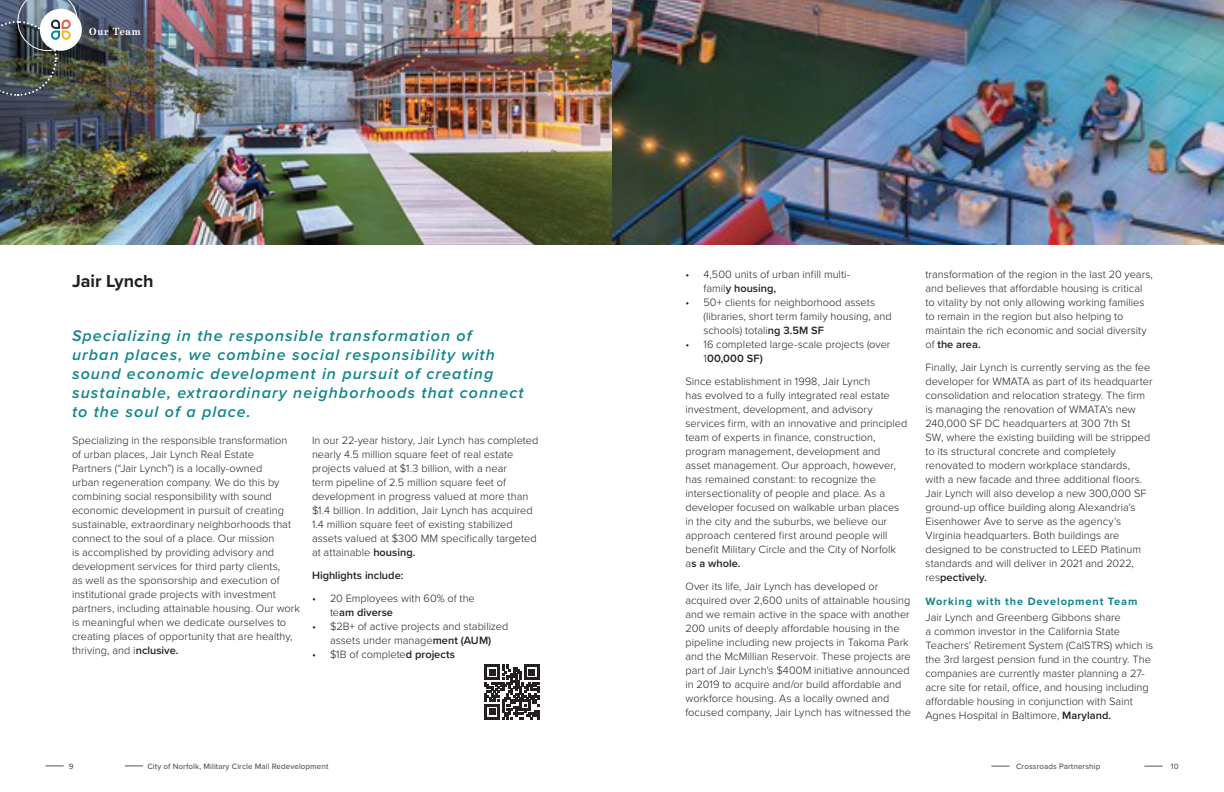
<style>
.page{position:relative;width:1224px;height:792px;background:#fff}
.page>*{position:absolute;margin:0;border:0;box-sizing:border-box;transform-origin:0 0}
.CS_Heading{font:700 18px "Proxima Nova";color:#231f20}
.Section_Statement{font:italic 600 16px/19.2px "Proxima Nova";letter-spacing:.07em;color:#128589}
.t1{font:300 11px/14px "Proxima Nova";color:#231f20}
.Section_Sub_Heading{font:700 11px "Proxima Nova";letter-spacing:.08em;color:#128589}
.t2{font:600 11px "Proxima Nova";color:#231f20}
.Date_Quals_Info{font:700 10px "Grad";letter-spacing:.09em;color:#fff}
.t3{font:500 8px "Proxima Nova";letter-spacing:.01em;color:#51555a}
.s1{font-weight:600}
</style>
<div class="page">
<img style="left:0;top:0;width:612px;height:244px">
<img style="left:612px;top:0;width:612px;height:244px">
<svg style="left:485px;top:665px;width:54px;height:54px"></svg>
<svg style="left:991px;top:766px;width:19px;height:1px"></svg>
<svg style="left:125px;top:766px;width:18px;height:1px"></svg>
<svg style="left:1144px;top:766px;width:19px;height:1px"></svg>
<svg style="left:46px;top:766px;width:18px;height:1px"></svg>
<div style="left:41px;top:10px;width:39px;height:39px;background:#fff;border-radius:50%"></div>
<div style="left:40px;top:9px;width:42px;height:42px;border:3px solid #fff;border-radius:50%"></div>
<img style="left:0;top:0;width:77px;height:97px">
<p class="Date_Quals_Info" style="left:89px;top:26px;width:53px">Our Team</p>
<p class="CS_Heading" style="left:72px;top:268px;width:83px">Jair Lynch</p>
<p class="Section_Statement" style="left:72px;top:325px;width:453px">Specializing in the responsible transformation of<br>urban places, we combine social responsibility with sound economic development in pursuit of creating sustainable, extraordinary neighborhoods that connect to the soul of a place.</p>
<p class="t1" style="left:72px;top:432px;width:229px">Specializing in the responsible transformation<br>of urban places, Jair Lynch Real Estate<br>Partners (“Jair Lynch”) is a locally-owned<br>urban regeneration company. We do this by combining social responsibility with sound economic development in pursuit of creating sustainable, extraordinary neighborhoods that connect to the soul of a place. Our mission<br>is accomplished by providing advisory and development services for third party clients,<br>as well as the sponsorship and execution of institutional grade projects with investment partners, including attainable housing. Our work is meaningful when we dedicate ourselves to creating places of opportunity that are healthy, thriving, and i<span class="s1">nclusive.</span></p>
<p class="t1" style="left:312px;top:432px;width:228px">In our 22-year history, Jair Lynch has completed nearly 4.5 million square feet of real estate projects valued at $1.3 billion, with a near<br>term pipeline of 2.5 million square feet of development in progress valued at more than $1.4 billion. In addition, Jair Lynch has acquired 1.4 million square feet of existing stabilized assets valued at $300 MM specifically targeted at attainable <span class="s1">housing.</span></p>
<p class="t2" style="left:312px;top:567px;width:93px">Highlights include:</p>
<p class="t1" style="left:330px;top:590px;width:146px;text-indent:-18px">• 20 Employees with 60% of the te<span class="s1">am diverse</span></p>
<p class="t1" style="left:312px;top:618px;width:198px;text-align:center">• $2B+ of active projects and stabilized assets under manage<span class="s1">ment (AUM)</span></p>
<p class="t1" style="left:312px;top:646px;width:145px">• $1B of complete<span class="s1">d projects</span></p>
<p class="t1" style="left:704px;top:266px;width:148px;text-indent:-18px">• 4,500 units of urban infill multi&shy;famil<span class="s1">y housing,</span></p>
<p class="t1" style="left:704px;top:294px;width:190px;text-indent:-18px">• 50+ clients for neighborhood assets (libraries, short term family housing, and schools) totali<span class="s1">ng 3.5M SF</span></p>
<p class="t1" style="left:704px;top:336px;width:188px;text-indent:-18px">• 16 completed large-scale projects (over<br>1<span class="s1">00,000 SF)</span></p>
<p class="t1" style="left:686px;top:373px;width:224px">Since establishment in 1998, Jair Lynch<br>has evolved to a fully integrated real estate investment, development, and advisory services firm, with an innovative and principled team of experts in finance, construction, program management, development and asset management. Our approach, however, has remained constant: to recognize the intersectionality of people and place. As a developer focused on walkable urban places in the city and the suburbs, we believe our approach centered first around people will benefit Military Circle and the City of Norfolk a<span class="s1">s a whole.</span></p>
<p class="t1" style="left:686px;top:578px;width:227px">Over its life, Jair Lynch has developed or acquired over 2,600 units of attainable housing and we remain active in the space with another 200 units of deeply affordable housing in the pipeline including new projects in Takoma Park and the McMillian Reservoir. These projects are part of Jair Lynch’s $400M initiative announced in 2019 to acquire and/or build affordable and workforce housing. As a locally owned and focused company, Jair Lynch has witnessed the</p>
<p class="t1" style="left:926px;top:266px;width:229px">transformation of the region in the last 20 years, and believes that affordable housing is critical to vitality by not only allowing working families to remain in the region but also helping to maintain the rich economic and social diversity of <span class="s1">the area.</span></p>
<p class="t1" style="left:926px;top:359px;width:228px">Finally, Jair Lynch is currently serving as the fee developer for WMATA as part of its headquarter consolidation and relocation strategy. The firm is managing the renovation of WMATA’s new 240,000 SF DC headquarters at 300 7th St<br>SW, where the existing building will be stripped to its structural concrete and completely renovated to modern workplace standards,<br>with a new facade and three additional floors.<br>Jair Lynch will also develop a new 300,000 SF ground-up office building along Alexandria’s Eisenhower Ave to serve as the agency’s Virginia headquarters. Both buildings are designed to be constructed to LEED Platinum standards and will deliver in 2021 and 2022, res<span class="s1">pectively.</span></p>
<p class="Section_Sub_Heading" style="left:926px;top:593px;width:213px">Working with the Development Team</p>
<p class="t1" style="left:926px;top:610px;width:229px">Jair Lynch and Greenberg Gibbons share<br>a common investor in the California State Teachers’ Retirement System (CalSTRS) which is the 3rd largest pension fund in the country. The companies are currently master planning a 27- acre site for retail, office, and housing including affordable housing in conjunction with Saint Agnes Hospital in Baltimore, <span class="s1">Maryland.</span></p>
<p class="t3" style="left:69px;top:760px;width:6px">9</p>
<p class="t3" style="left:147px;top:760px;width:183px">City of Norfolk, Military Circle Mall Redevelopment</p>
<p class="t3" style="left:1016px;top:761px;width:86px">Crossroads Partnership</p>
<p class="t3" style="left:1171px;top:761px;width:9px">10</p>
</div>
